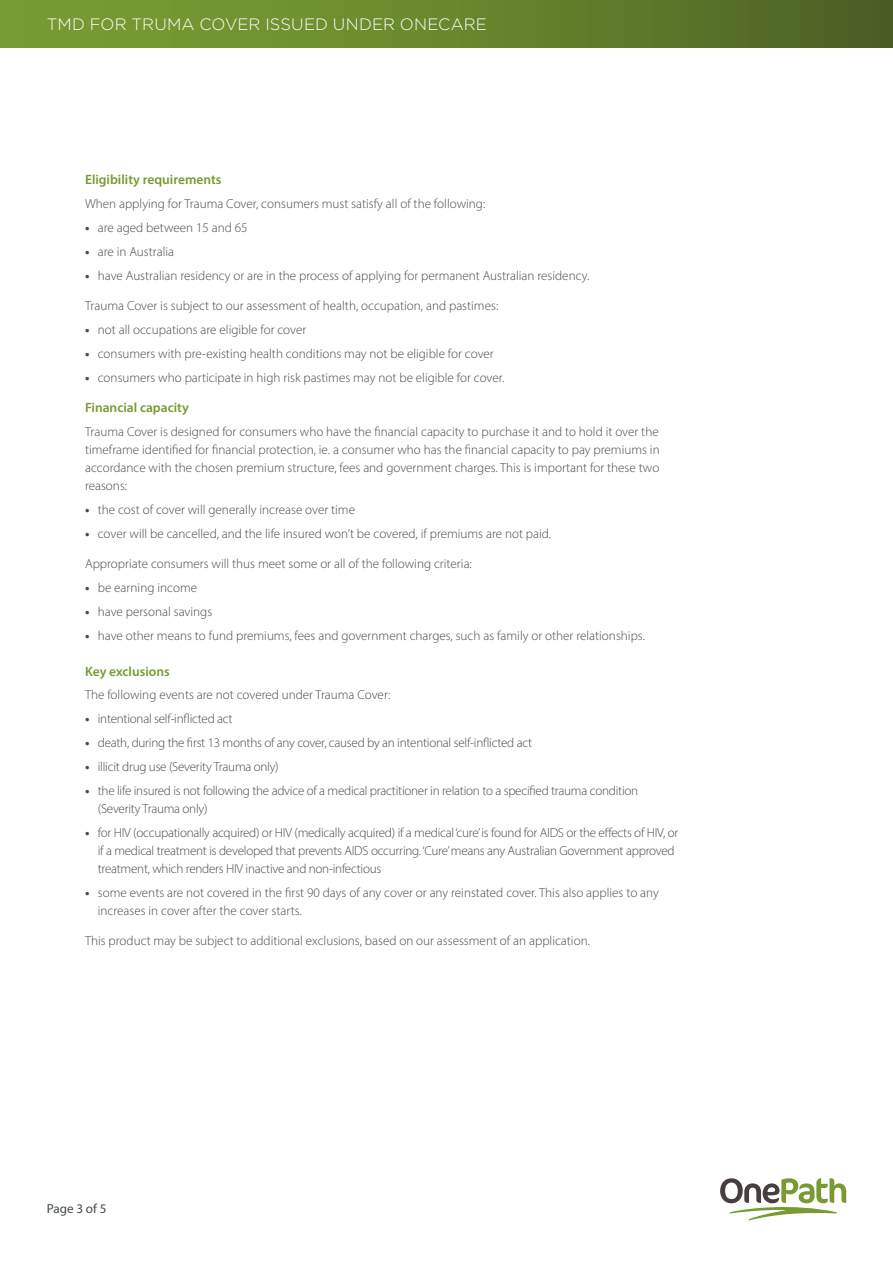
<style>
.page{position:relative;width:893px;height:1263px;background:#fff}
.page>*{position:absolute;margin:0;border:0;box-sizing:border-box;transform-origin:0 0}
.t1{font:300 16.5px "Gotham";letter-spacing:.005em;color:#fff}
.t2{font:600 13.5px "Myriad Pro";color:#779a32}
.t3{font:300 13.2px/18px "Myriad Pro";color:#434a51;text-align:justify}
.t4{font:300 13.2px/18px "Myriad Pro";letter-spacing:-.02em;color:#434a51}
.t5{font:13.2px "Myriad Pro";color:#434a51}
.s1{font-weight:700}
</style>
<div class="page">
<div style="left:0;top:0;width:893px;height:47px;background:linear-gradient(to right,#7ea334,#4e6425)"></div>
<svg style="left:720px;top:1178px;width:126px;height:42px"></svg>
<p class="t1" style="left:47px;top:14px;width:442px">TMD FOR TRUMA COVER ISSUED UNDER ONECARE</p>
<p class="t2" style="left:85px;top:171px;width:138px">Eligibility requirements</p>
<p class="t3" style="left:85px;top:195px;width:402px">When applying for Trauma Cover, consumers must satisfy all of the following:</p>
<p class="t3" style="left:85px;top:219px;width:164px"><span class="s1">•</span> are aged between 15 and 65</p>
<p class="t3" style="left:85px;top:243px;width:91px"><span class="s1">•</span> are in Australia</p>
<p class="t3" style="left:85px;top:267px;width:506px"><span class="s1">•</span> have Australian residency or are in the process of applying for permanent Australian residency.</p>
<p class="t3" style="left:85px;top:297px;width:415px">Trauma Cover is subject to our assessment of health, occupation, and pastimes:</p>
<p class="t3" style="left:85px;top:321px;width:223px"><span class="s1">•</span> not all occupations are eligible for cover</p>
<p class="t3" style="left:85px;top:345px;width:410px"><span class="s1">•</span> consumers with pre-existing health conditions may not be eligible for cover</p>
<p class="t3" style="left:85px;top:369px;width:421px"><span class="s1">•</span> consumers who participate in high risk pastimes may not be eligible for cover.</p>
<p class="t2" style="left:85px;top:399px;width:105px">Financial capacity</p>
<p class="t3" style="left:85px;top:422px;width:576px">Trauma Cover is designed for consumers who have the financial capacity to purchase it and to hold it over the timeframe identified for financial protection, ie. a consumer who has the financial capacity to pay premiums in accordance with the chosen premium structure, fees and government charges. This is important for these two reasons:</p>
<p class="t3" style="left:85px;top:500px;width:271px"><span class="s1">•</span> the cost of cover will generally increase over time</p>
<p class="t3" style="left:85px;top:524px;width:468px"><span class="s1">•</span> cover will be cancelled, and the life insured won’t be covered, if premiums are not paid.</p>
<p class="t3" style="left:85px;top:554px;width:388px">Appropriate consumers will thus meet some or all of the following criteria:</p>
<p class="t3" style="left:85px;top:578px;width:114px"><span class="s1">•</span> be earning income</p>
<p class="t3" style="left:85px;top:602px;width:129px"><span class="s1">•</span> have personal savings</p>
<p class="t3" style="left:85px;top:626px;width:561px"><span class="s1">•</span> have other means to fund premiums, fees and government charges, such as family or other relationships.</p>
<p class="t2" style="left:85px;top:662px;width:86px">Key exclusions</p>
<p class="t3" style="left:85px;top:686px;width:307px">The following events are not covered under Trauma Cover:</p>
<p class="t4" style="left:85px;top:710px;width:149px"><span class="s1">•</span> intentional self-inflicted act</p>
<p class="t4" style="left:85px;top:734px;width:449px"><span class="s1">•</span> death, during the first 13 months of any cover, caused by an intentional self-inflicted act</p>
<p class="t4" style="left:85px;top:758px;width:195px"><span class="s1">•</span> illicit drug use (Severity Trauma only)</p>
<p class="t4" style="left:98px;top:782px;width:542px;text-indent:-13px"><span class="s1">•</span> the life insured is not following the advice of a medical practitioner in relation to a specified trauma condition (Severity Trauma only)</p>
<p class="t4" style="left:98px;top:824px;width:582px;text-indent:-13px"><span class="s1">•</span> for HIV (occupationally acquired) or HIV (medically acquired) if a medical ‘cure’ is found for AIDS or the effects of HIV, or if a medical treatment is developed that prevents AIDS occurring. ‘Cure’ means any Australian Government approved treatment, which renders HIV inactive and non-infectious</p>
<p class="t3" style="left:98px;top:884px;width:563px;text-indent:-13px"><span class="s1">•</span> some events are not covered in the first 90 days of any cover or any reinstated cover. This also applies to any increases in cover after the cover starts.</p>
<p class="t3" style="left:85px;top:931px;width:506px">This product may be subject to additional exclusions, based on our assessment of an application.</p>
<p class="t5" style="left:47px;top:1201px;width:61px">Page 3 of 5</p>
</div>
